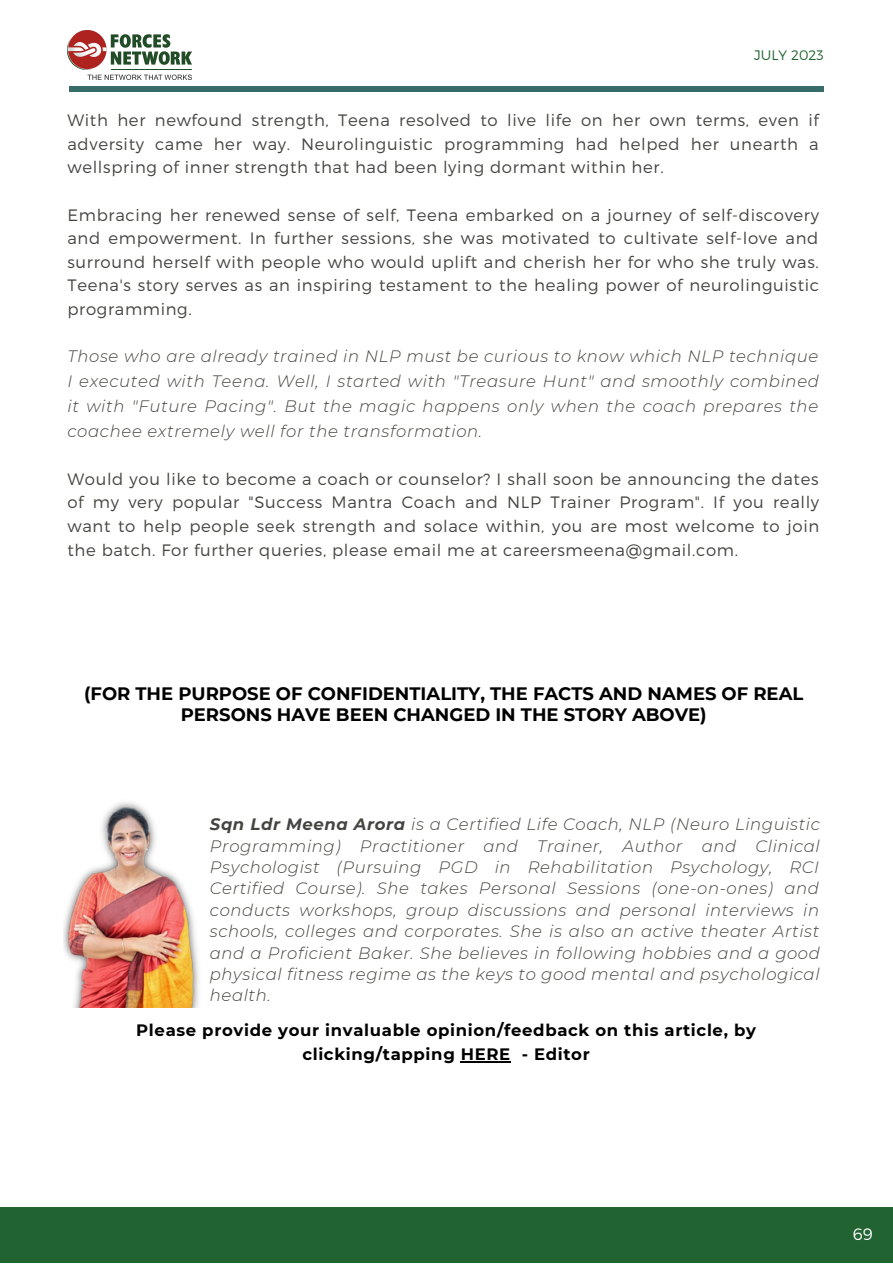
<style>
.page{position:relative;width:893px;height:1264px;background:#fff}
.page>*{position:absolute;margin:0;border:0;box-sizing:border-box;transform-origin:0 0}
.t1{font:700 18px/21.3px "Montserrat";color:#000;text-align:center}
.t2{font:300 16.5px/23.5px "Montserrat";letter-spacing:.04em;color:#444440;text-align:justify}
.t3{font:italic 300 16.5px/21.3px "Montserrat";letter-spacing:.035em;color:#444440;text-align:justify}
.t4{font:700 16.5px/24.8px "Montserrat";letter-spacing:.04em;color:#000;text-align:center}
.t5{font:300 16.5px "Montserrat";color:#fff}
.t6{font:300 13.8px "Montserrat";color:#226431}
.s1{font-weight:700}
</style>
<div class="page">
<div style="left:0;top:1206px;width:892px;height:56px;background:#226431"></div>
<img style="left:67px;top:31px;width:124px;height:48px">
<div style="left:69px;top:86px;width:754px;height:6px;background:#376c6b"></div>
<img style="left:64px;top:802px;width:135px;height:205px">
<hr style="left:461px;top:1061px;width:50px;height:1px;background:#000">
<p class="t6" style="left:754px;top:46px;width:71px">JULY 2023</p>
<p class="t2" style="left:67px;top:108px;width:752px">With her newfound strength, Teena resolved to live life on her own terms, even if adversity came her way. Neurolinguistic programming had helped her unearth a wellspring of inner strength that had been lying dormant within her.</p>
<p class="t2" style="left:67px;top:202px;width:753px">Embracing her renewed sense of self, Teena embarked on a journey of self-discovery and empowerment. In further sessions, she was motivated to cultivate self-love and surround herself with people who would uplift and cherish her for who she truly was.<br>Teena's story serves as an inspiring testament to the healing power of neurolinguistic programming.</p>
<p class="t3" style="left:67px;top:344px;width:753px;line-height:24.8px">Those who are already trained in NLP must be curious to know which NLP technique I executed with Teena. Well, I started with "Treasure Hunt" and smoothly combined it with "Future Pacing". But the magic happens only when the coach prepares the coachee extremely well for the transformation.</p>
<p class="t2" style="left:67px;top:466px;width:753px">Would you like to become a coach or counselor? I shall soon be announcing the dates of my very popular "Success Mantra Coach and NLP Trainer Program". If you really want to help people seek strength and solace within, you are most welcome to join the batch. For further queries, please email me at careersmeena@gmail.com.</p>
<p class="t1" style="left:84px;top:683px;width:720px">(FOR THE PURPOSE OF CONFIDENTIALITY, THE FACTS AND NAMES OF REAL<br>PERSONS HAVE BEEN CHANGED IN THE STORY ABOVE)</p>
<p class="t3" style="left:210px;top:813px;width:611px"><span class="s1">Sqn Ldr Meena Arora</span> is a Certified Life Coach, NLP (Neuro Linguistic Programming) Practitioner and Trainer, Author and Clinical Psychologist (Pursuing PGD in Rehabilitation Psychology, RCI Certified Course). She takes Personal Sessions (one-on-ones) and conducts workshops, group discussions and personal interviews in schools, colleges and corporates. She is also an active theater Artist and a Proficient Baker. She believes in following hobbies and a good physical fitness regime as the keys to good mental and psychological health.</p>
<p class="t4" style="left:136px;top:1017px;width:621px">Please provide your invaluable opinion/feedback on this article, by clicking/tapping HERE - Editor</p>
<p class="t5" style="left:852px;top:1223px;width:21px">69</p>
</div>
